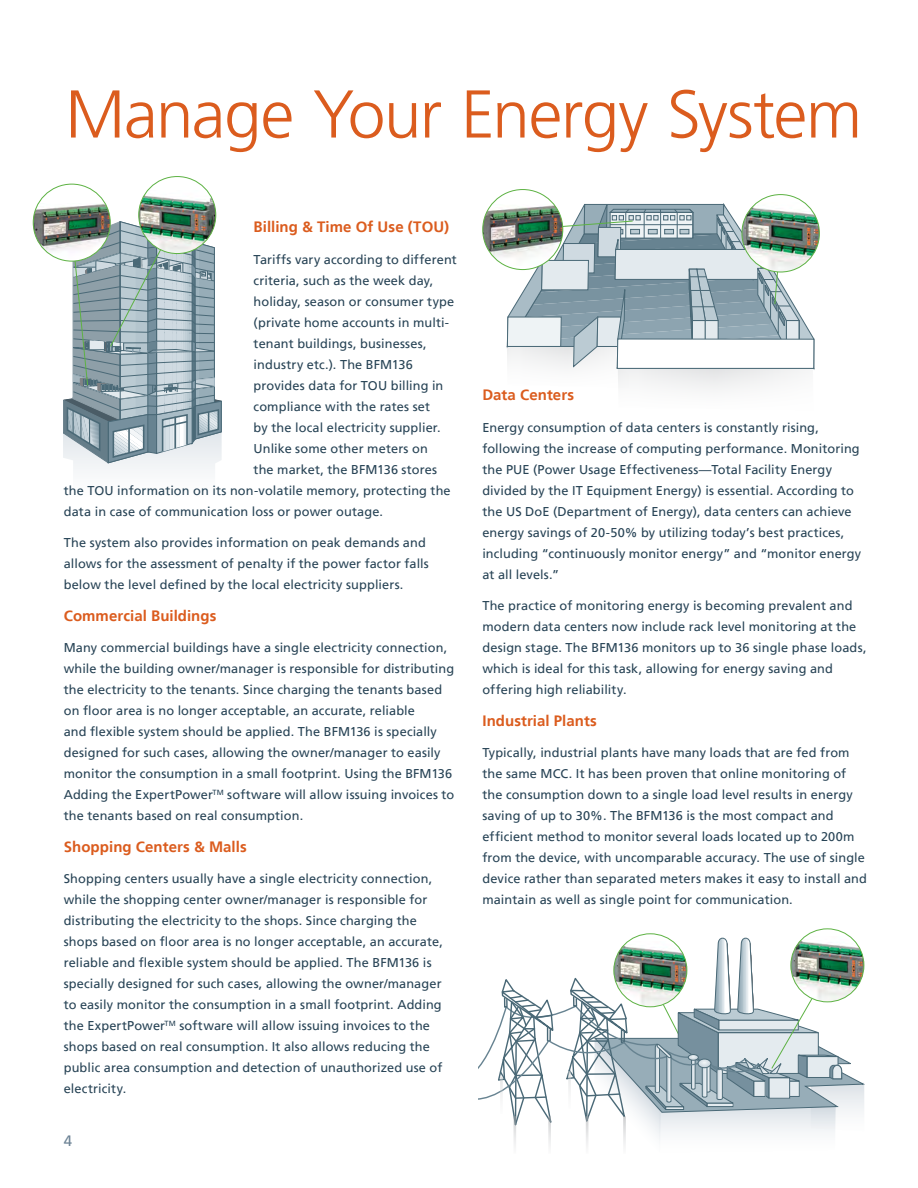
<style>
.page{position:relative;width:918px;height:1188px;background:#fff}
.page>*{position:absolute;margin:0;border:0;box-sizing:border-box;transform-origin:0 0}
.t1{font:300 67.5px "Frutiger LT";letter-spacing:-.02em;color:#db5c1e}
.t2{font:700 15px "Frutiger LT";letter-spacing:.005em;color:#db5c1e}
.t3{font:15px "Frutiger LT";color:#6d8395}
.t4{font:12.75px/21px "Frutiger LT";letter-spacing:.01em;color:#274355}
</style>
<div class="page">
<svg style="left:479px;top:928px;width:385px;height:218px"></svg>
<div style="left:791px;top:929px;width:73px;height:73px;background:#fff;border-radius:50%"></div>
<img style="left:791px;top:936px;width:73px;height:66px">
<div style="left:791px;top:929px;width:73px;height:73px;border:1px solid #5db243;border-radius:50%"></div>
<svg style="left:507px;top:203px;width:307px;height:188px"></svg>
<img style="left:742px;top:202px;width:77px;height:70px">
<div style="left:742px;top:194px;width:78px;height:78px;border:1px solid #5db243;border-radius:50%"></div>
<div style="left:483px;top:190px;width:80px;height:80px;background:#fff;border-radius:50%"></div>
<img style="left:483px;top:205px;width:80px;height:61px">
<div style="left:482px;top:189px;width:81px;height:81px;border:1px solid #5db243;border-radius:50%"></div>
<svg style="left:61px;top:217px;width:161px;height:253px;background:#a6b6be"></svg>
<img style="left:139px;top:190px;width:77px;height:64px">
<div style="left:138px;top:176px;width:78px;height:78px;border:1px solid #5db243;border-radius:50%"></div>
<div style="left:33px;top:184px;width:77px;height:77px;background:#fff;border-radius:50%"></div>
<img style="left:33px;top:203px;width:77px;height:56px">
<div style="left:33px;top:184px;width:78px;height:77px;border:1px solid #5db243;border-radius:50%"></div>
<h1 class="t1" style="left:65px;top:76px;width:798px">Manage Your Energy System</h1>
<p class="t2" style="left:254px;top:218px;width:197px">Billing &amp; Time Of Use (TOU)</p>
<p class="t4" style="left:254px;top:249px;width:205px">Tariffs vary according to different</p>
<p class="t4" style="left:254px;top:270px;width:181px">criteria, such as the week day,</p>
<p class="t4" style="left:254px;top:291px;width:202px">holiday, season or consumer type</p>
<p class="t4" style="left:254px;top:312px;width:197px">(private home accounts in multi-</p>
<p class="t4" style="left:254px;top:333px;width:175px">tenant buildings, businesses,</p>
<p class="t4" style="left:254px;top:354px;width:161px">industry etc.). The BFM136</p>
<p class="t4" style="left:254px;top:375px;width:191px">provides data for TOU billing in</p>
<p class="t4" style="left:254px;top:396px;width:178px">compliance with the rates set</p>
<p class="t4" style="left:254px;top:417px;width:189px">by the local electricity supplier.</p>
<p class="t4" style="left:254px;top:438px;width:176px">Unlike some other meters on</p>
<p class="t4" style="left:254px;top:459px;width:185px">the market, the BFM136 stores</p>
<p class="t4" style="left:64px;top:480px;width:388px">the TOU information on its non-volatile memory, protecting the</p>
<p class="t4" style="left:64px;top:501px;width:321px">data in case of communication loss or power outage.</p>
<p class="t4" style="left:64px;top:532px;width:367px">The system also provides information on peak demands and allows for the assessment of penalty if the power factor falls below the level defined by the local electricity suppliers.</p>
<p class="t2" style="left:64px;top:607px;width:154px">Commercial Buildings</p>
<p class="t4" style="left:64px;top:637px;width:392px">Many commercial buildings have a single electricity connection, while the building owner/manager is responsible for distributing the electricity to the tenants. Since charging the tenants based on floor area is no longer acceptable, an accurate, reliable<br>and flexible system should be applied. The BFM136 is specially designed for such cases, allowing the owner/manager to easily monitor the consumption in a small footprint. Using the BFM136<br>Adding the ExpertPower<sup>TM</sup> software will allow issuing invoices to the tenants based on real consumption.</p>
<p class="t2" style="left:64px;top:838px;width:184px">Shopping Centers &amp; Malls</p>
<p class="t4" style="left:64px;top:868px;width:381px">Shopping centers usually have a single electricity connection, while the shopping center owner/manager is responsible for distributing the electricity to the shops. Since charging the shops based on floor area is no longer acceptable, an accurate, reliable and flexible system should be applied. The BFM136 is specially designed for such cases, allowing the owner/manager to easily monitor the consumption in a small footprint. Adding the ExpertPower<sup>TM</sup> software will allow issuing invoices to the shops based on real consumption. It also allows reducing the public area consumption and detection of unauthorized use of electricity.</p>
<p class="t3" style="left:64px;top:1132px;width:10px">4</p>
<p class="t2" style="left:482px;top:386px;width:93px">Data Centers</p>
<p class="t4" style="left:482px;top:417px;width:380px">Energy consumption of data centers is constantly rising, following the increase of computing performance. Monitoring the PUE (Power Usage Effectiveness—Total Facility Energy divided by the IT Equipment Energy) is essential. According to the US DoE (Department of Energy), data centers can achieve energy savings of 20-50% by utilizing today’s best practices, including “continuously monitor energy” and “monitor energy at all levels.”</p>
<p class="t4" style="left:482px;top:595px;width:386px">The practice of monitoring energy is becoming prevalent and modern data centers now include rack level monitoring at the design stage. The BFM136 monitors up to 36 single phase loads, which is ideal for this task, allowing for energy saving and offering high reliability.</p>
<p class="t2" style="left:482px;top:712px;width:116px">Industrial Plants</p>
<p class="t4" style="left:482px;top:742px;width:386px">Typically, industrial plants have many loads that are fed from the same MCC. It has been proven that online monitoring of the consumption down to a single load level results in energy saving of up to 30%. The BFM136 is the most compact and efficient method to monitor several loads located up to 200m from the device, with uncomparable accuracy. The use of single device rather than separated meters makes it easy to install and maintain as well as single point for communication.</p>
</div>
